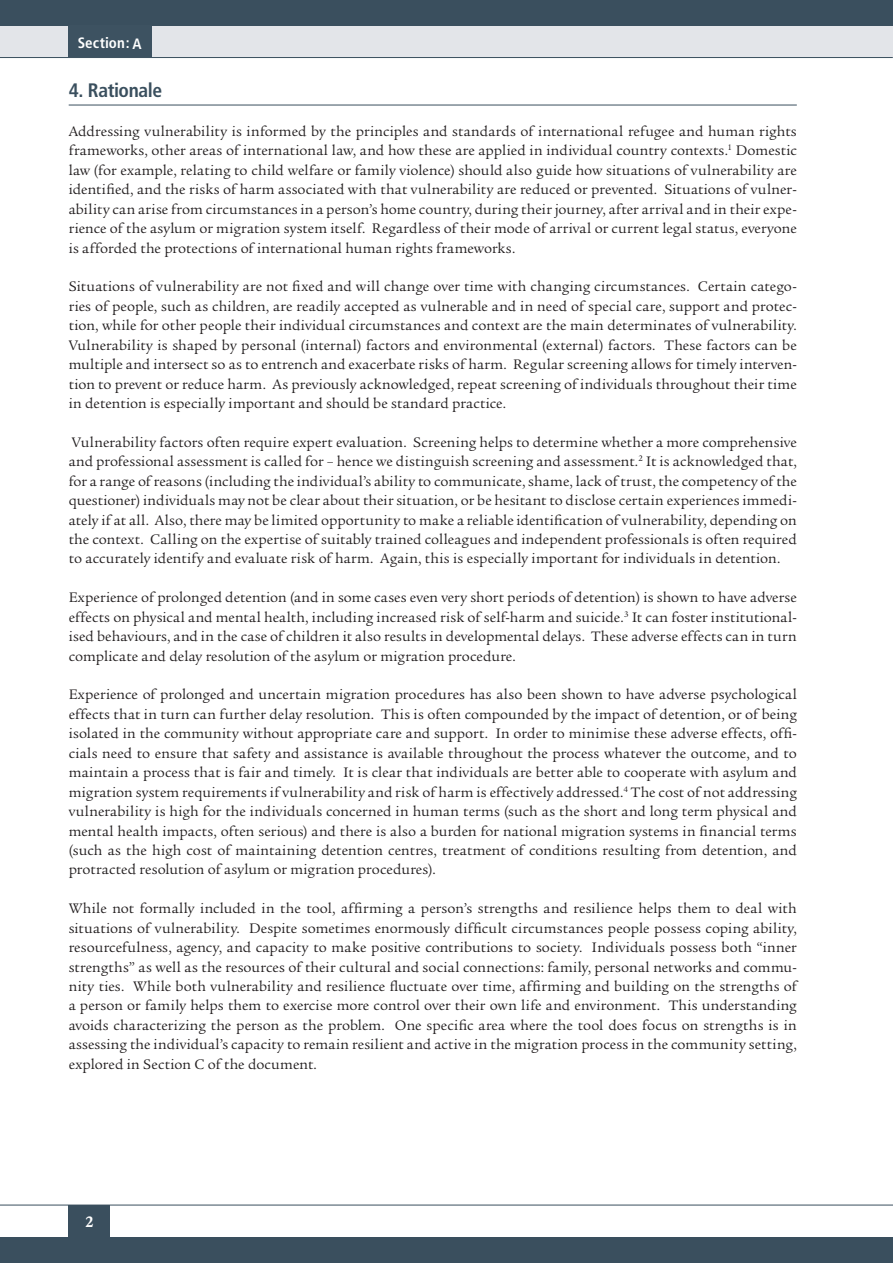
<style>
.page{position:relative;width:893px;height:1263px;background:#fff}
.page>*{position:absolute;margin:0;border:0;box-sizing:border-box;transform-origin:0 0}
.Subheading_1{font:700 condensed 19.5px "Frutiger";letter-spacing:-.025em;color:#3a4f5e}
.Paragraph_defaults{font:700 16.5px "Legacy Serif Std";color:#fff}
.Paragraph_-_with_spa{font:15px/19.5px "Legacy Serif Std";letter-spacing:.01em;color:#231f20;text-align:justify}
.Paragraph_defaults-2{font:700 condensed 15px "Frutiger";letter-spacing:.01em;color:#fff}
</style>
<div class="page">
<div style="left:0;top:25px;width:893px;height:32px;background:#e3e5e9"></div>
<div style="left:69px;top:1205px;width:41px;height:32px;background:#3a4f5e"></div>
<div style="left:0;top:0;width:893px;height:26px;background:#3a4f5e"></div>
<hr style="left:0;top:57px;width:893px;height:1px;background:#3a4f5e">
<hr style="left:0;top:1205px;width:893px;height:1px;background:#3a4f5e">
<div style="left:0;top:1237px;width:893px;height:26px;background:#3a4f5e"></div>
<div style="left:69px;top:26px;width:83px;height:31px;background:#3d5261"></div>
<hr style="left:69px;top:105px;width:728px;height:1px;background:#3a4f5e">
<p class="Paragraph_defaults-2" style="left:78px;top:34px;width:65px">Section: A</p>
<p class="Subheading_1" style="left:69px;top:79px;width:95px">4. Rationale</p>
<p class="Paragraph_-_with_spa" style="left:69px;top:122px;width:730px">Addressing vulnerability is informed by the principles and standards of international refugee and human rights frameworks, other areas of international law, and how these are applied in individual country contexts.<sup>1</sup> Domestic law (for example, relating to child welfare or family violence) should also guide how situations of vulnerability are identified, and the risks of harm associated with that vulnerability are reduced or prevented. Situations of vulner&shy;ability can arise from circumstances in a person’s home country, during their journey, after arrival and in their expe&shy;rience of the asylum or migration system itself. Regardless of their mode of arrival or current legal status, everyone is afforded the protections of international human rights frameworks.</p>
<p class="Paragraph_-_with_spa" style="left:69px;top:277px;width:730px">Situations of vulnerability are not fixed and will change over time with changing circumstances. Certain catego&shy;ries of people, such as children, are readily accepted as vulnerable and in need of special care, support and protec&shy;tion, while for other people their individual circumstances and context are the main determinates of vulnerability.<br>Vulnerability is shaped by personal (internal) factors and environmental (external) factors. These factors can be multiple and intersect so as to entrench and exacerbate risks of harm. Regular screening allows for timely interven&shy;tion to prevent or reduce harm. As previously acknowledged, repeat screening of individuals throughout their time in detention is especially important and should be standard practice.</p>
<p class="Paragraph_-_with_spa" style="left:69px;top:433px;width:730px">Vulnerability factors often require expert evaluation. Screening helps to determine whether a more comprehensive and professional assessment is called for – hence we distinguish screening and assessment.<sup>2</sup> It is acknowledged that, for a range of reasons (including the individual’s ability to communicate, shame, lack of trust, the competency of the questioner) individuals may not be clear about their situation, or be hesitant to disclose certain experiences immedi&shy;ately if at all. Also, there may be limited opportunity to make a reliable identification of vulnerability, depending on the context. Calling on the expertise of suitably trained colleagues and independent professionals is often required to accurately identify and evaluate risk of harm. Again, this is especially important for individuals in detention.</p>
<p class="Paragraph_-_with_spa" style="left:69px;top:588px;width:730px">Experience of prolonged detention (and in some cases even very short periods of detention) is shown to have adverse effects on physical and mental health, including increased risk of self-harm and suicide.<sup>3</sup> It can foster institutional&shy;ised behaviours, and in the case of children it also results in developmental delays. These adverse effects can in turn complicate and delay resolution of the asylum or migration procedure.</p>
<p class="Paragraph_-_with_spa" style="left:69px;top:685px;width:730px">Experience of prolonged and uncertain migration procedures has also been shown to have adverse psychological effects that in turn can further delay resolution. This is often compounded by the impact of detention, or of being isolated in the community without appropriate care and support. In order to minimise these adverse effects, offi&shy;cials need to ensure that safety and assistance is available throughout the process whatever the outcome, and to maintain a process that is fair and timely. It is clear that individuals are better able to cooperate with asylum and migration system requirements if vulnerability and risk of harm is effectively addressed.<sup>4</sup> The cost of not addressing vulnerability is high for the individuals concerned in human terms (such as the short and long term physical and mental health impacts, often serious) and there is also a burden for national migration systems in financial terms (such as the high cost of maintaining detention centres, treatment of conditions resulting from detention, and protracted resolution of asylum or migration procedures).</p>
<p class="Paragraph_-_with_spa" style="left:69px;top:899px;width:730px">While not formally included in the tool, affirming a person’s strengths and resilience helps them to deal with situations of vulnerability. Despite sometimes enormously difficult circumstances people possess coping ability, resourcefulness, agency, and capacity to make positive contributions to society. Individuals possess both “inner strengths” as well as the resources of their cultural and social connections: family, personal networks and commu&shy;nity ties. While both vulnerability and resilience fluctuate over time, affirming and building on the strengths of a person or family helps them to exercise more control over their own life and environment. This understanding avoids characterizing the person as the problem. One specific area where the tool does focus on strengths is in assessing the individual’s capacity to remain resilient and active in the migration process in the community setting, explored in Section C of the document.</p>
<p class="Paragraph_defaults" style="left:85px;top:1212px;width:10px">2</p>
</div>
